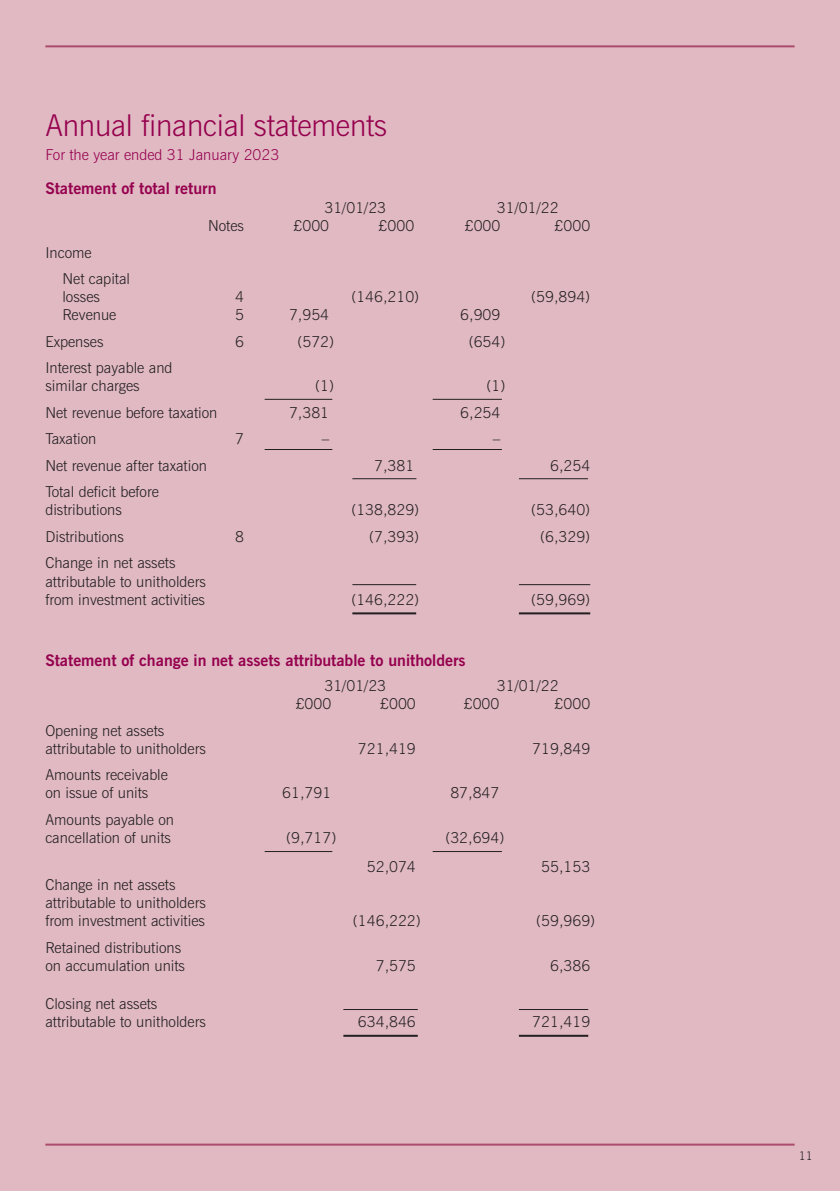
<style>
.page{position:relative;width:840px;height:1191px;background:#fff}
.page>*{position:absolute;margin:0;border:0;box-sizing:border-box;transform-origin:0 0}
.t1{font:300 30px "News Gothic BT";letter-spacing:-.01em;color:#96014e}
.t2{font:700 16px "News Gothic BT";color:#96014e}
.t3{font:300 15px/18px "News Gothic BT";color:#231f20}
.t4{font:300 15px "News Gothic BT";color:#96014e}
.t5{font:300 12px "News Gothic BT";color:#231f20}
</style>
<div class="page">
<div style="left:0;top:0;width:839px;height:1191px;background:#e0b9c3"></div>
<hr style="left:45px;top:45px;width:749px;height:2px;background:#ab4b6d">
<hr style="left:45px;top:1143px;width:749px;height:2px;background:#ab4b6d">
<hr style="left:518px;top:584px;width:72px;height:1px;background:#231f20">
<hr style="left:432px;top:449px;width:69px;height:1px;background:#231f20">
<hr style="left:264px;top:449px;width:68px;height:1px;background:#231f20">
<hr style="left:432px;top:399px;width:69px;height:1px;background:#231f20">
<hr style="left:264px;top:399px;width:68px;height:1px;background:#231f20">
<hr style="left:518px;top:478px;width:69px;height:1px;background:#231f20">
<hr style="left:352px;top:478px;width:64px;height:1px;background:#231f20">
<hr style="left:432px;top:851px;width:69px;height:1px;background:#231f20">
<hr style="left:264px;top:851px;width:68px;height:1px;background:#231f20">
<hr style="left:518px;top:612px;width:72px;height:2px;background:#231f20">
<hr style="left:352px;top:584px;width:64px;height:1px;background:#231f20">
<hr style="left:352px;top:612px;width:64px;height:2px;background:#231f20">
<hr style="left:518px;top:1009px;width:70px;height:1px;background:#231f20">
<hr style="left:518px;top:1034px;width:70px;height:2px;background:#231f20">
<hr style="left:343px;top:1009px;width:74px;height:1px;background:#231f20">
<hr style="left:343px;top:1034px;width:74px;height:2px;background:#231f20">
<h1 class="t1" style="left:45px;top:114px;width:343px">Annual financial statements</h1>
<p class="t4" style="left:45px;top:149px;width:235px">For the year ended 31 January 2023</p>
<p class="t2" style="left:45px;top:179px;width:173px">Statement of total return</p>
<p class="t3" style="left:324px;top:200px;width:63px">31/01/23</p>
<p class="t3" style="left:496px;top:200px;width:63px">31/01/22</p>
<p class="t3" style="left:208px;top:218px;width:37px">Notes</p>
<p class="t3" style="left:293px;top:218px;width:37px">£000</p>
<p class="t3" style="left:378px;top:218px;width:37px">£000</p>
<p class="t3" style="left:464px;top:218px;width:37px">£000</p>
<p class="t3" style="left:554px;top:218px;width:37px">£000</p>
<p class="t3" style="left:62px;top:240px;width:69px;line-height:26.6px;text-indent:-17px">Income<br>Net capital</p>
<p class="t3" style="left:62px;top:289px;width:39px">losses</p>
<p class="t3" style="left:235px;top:289px;width:10px">4</p>
<p class="t3" style="left:351px;top:289px;width:69px">(146,210)</p>
<p class="t3" style="left:531px;top:289px;width:60px">(59,894)</p>
<p class="t3" style="left:62px;top:307px;width:55px">Revenue</p>
<p class="t3" style="left:235px;top:307px;width:10px">5</p>
<p class="t3" style="left:289px;top:307px;width:42px">7,954</p>
<p class="t3" style="left:460px;top:307px;width:42px">6,909</p>
<p class="t3" style="left:45px;top:334px;width:60px">Expenses</p>
<p class="t3" style="left:235px;top:334px;width:10px">6</p>
<p class="t3" style="left:297px;top:334px;width:38px">(572)</p>
<p class="t3" style="left:468px;top:334px;width:38px">(654)</p>
<p class="t3" style="left:45px;top:360px;width:128px">Interest payable and similar charges</p>
<p class="t3" style="left:315px;top:378px;width:20px">(1)</p>
<p class="t3" style="left:486px;top:378px;width:20px">(1)</p>
<p class="t3" style="left:45px;top:405px;width:173px">Net revenue before taxation</p>
<p class="t3" style="left:289px;top:405px;width:42px">7,381</p>
<p class="t3" style="left:460px;top:405px;width:42px">6,254</p>
<p class="t3" style="left:45px;top:431px;width:53px">Taxation</p>
<p class="t3" style="left:235px;top:431px;width:10px">7</p>
<p class="t3" style="left:321px;top:431px;width:9px">–</p>
<p class="t3" style="left:492px;top:431px;width:9px">–</p>
<p class="t3" style="left:45px;top:458px;width:163px">Net revenue after taxation</p>
<p class="t3" style="left:374px;top:458px;width:42px">7,381</p>
<p class="t3" style="left:550px;top:458px;width:42px">6,254</p>
<p class="t3" style="left:45px;top:484px;width:115px">Total deficit before distributions</p>
<p class="t3" style="left:351px;top:502px;width:69px">(138,829)</p>
<p class="t3" style="left:531px;top:502px;width:60px">(53,640)</p>
<p class="t3" style="left:45px;top:529px;width:80px">Distributions</p>
<p class="t3" style="left:235px;top:529px;width:10px">8</p>
<p class="t3" style="left:369px;top:529px;width:51px">(7,393)</p>
<p class="t3" style="left:540px;top:529px;width:51px">(6,329)</p>
<p class="t3" style="left:45px;top:555px;width:162px">Change in net assets attributable to unitholders from investment activities</p>
<p class="t3" style="left:351px;top:591px;width:69px">(146,222)</p>
<p class="t3" style="left:531px;top:591px;width:60px">(59,969)</p>
<p class="t2" style="left:45px;top:651px;width:421px">Statement of change in net assets attributable to unitholders</p>
<p class="t3" style="left:324px;top:678px;width:63px">31/01/23</p>
<p class="t3" style="left:496px;top:678px;width:63px">31/01/22</p>
<p class="t3" style="left:295px;top:696px;width:37px">£000</p>
<p class="t3" style="left:380px;top:696px;width:37px">£000</p>
<p class="t3" style="left:463px;top:696px;width:37px">£000</p>
<p class="t3" style="left:554px;top:696px;width:37px">£000</p>
<p class="t3" style="left:45px;top:723px;width:162px">Opening net assets attributable to unitholders</p>
<p class="t3" style="left:358px;top:741px;width:59px">721,419</p>
<p class="t3" style="left:532px;top:741px;width:59px">719,849</p>
<p class="t3" style="left:45px;top:767px;width:124px">Amounts receivable on issue of units</p>
<p class="t3" style="left:45px;top:812px;width:130px">Amounts payable on cancellation of units</p>
<p class="t3" style="left:45px;top:877px;width:162px">Change in net assets attributable to unitholders from investment activities</p>
<p class="t3" style="left:45px;top:939px;width:141px">Retained distributions on accumulation units</p>
<p class="t3" style="left:45px;top:995px;width:162px">Closing net assets attributable to unitholders</p>
<p class="t3" style="left:282px;top:785px;width:51px">61,791</p>
<p class="t3" style="left:450px;top:785px;width:51px">87,847</p>
<p class="t3" style="left:286px;top:830px;width:51px">(9,717)</p>
<p class="t3" style="left:445px;top:830px;width:60px">(32,694)</p>
<p class="t3" style="left:366px;top:859px;width:51px">52,074</p>
<p class="t3" style="left:541px;top:859px;width:51px">55,153</p>
<p class="t3" style="left:353px;top:913px;width:69px">(146,222)</p>
<p class="t3" style="left:536px;top:913px;width:60px">(59,969)</p>
<p class="t3" style="left:375px;top:957px;width:42px">7,575</p>
<p class="t3" style="left:550px;top:957px;width:42px">6,386</p>
<p class="t3" style="left:358px;top:1013px;width:59px">634,846</p>
<p class="t3" style="left:532px;top:1013px;width:59px">721,419</p>
<p class="t5" style="left:798px;top:1151px;width:16px">11</p>
</div>
